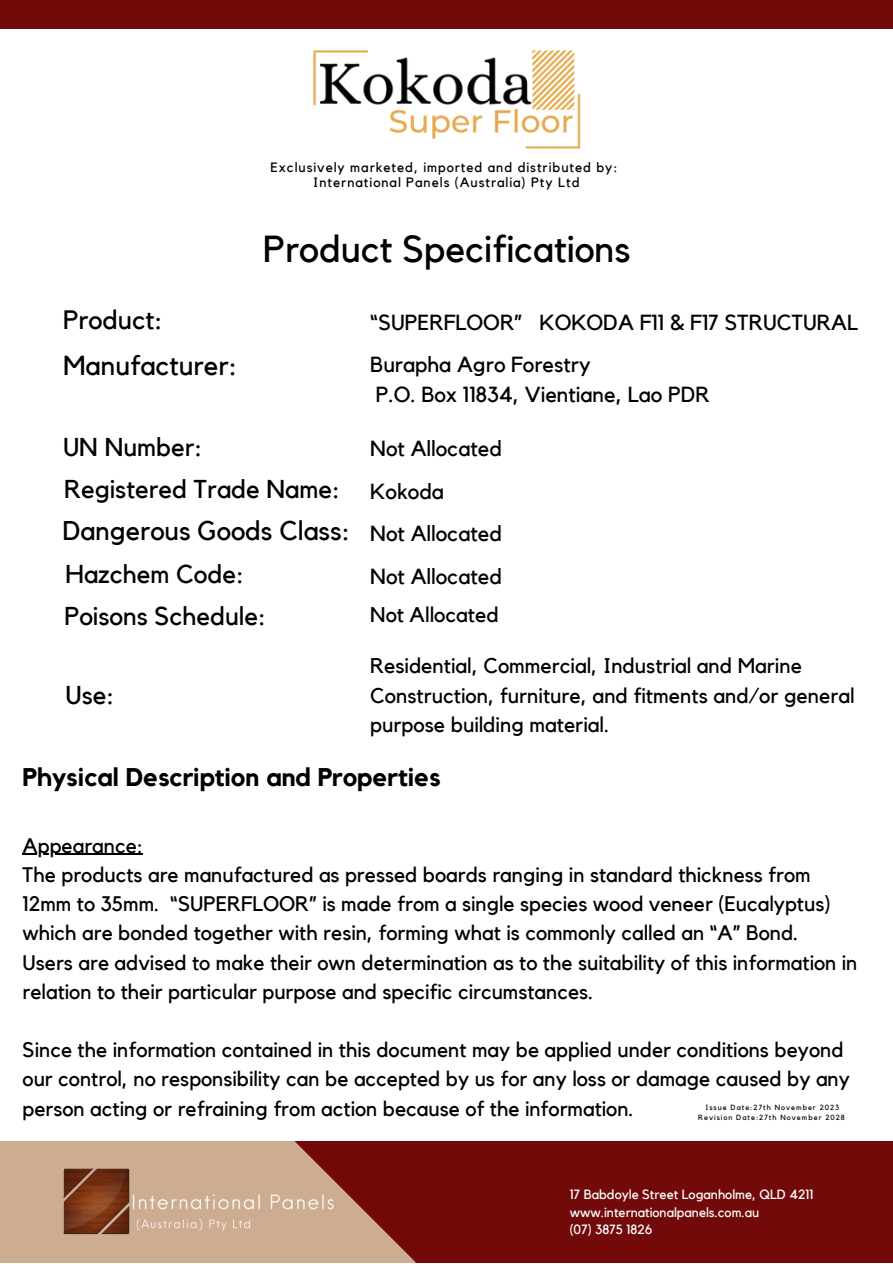
<style>
.page{position:relative;width:893px;height:1264px;background:#fff}
.page>*{position:absolute;margin:0;border:0;box-sizing:border-box;transform-origin:0 0}
.t1{font:37.5px "Kollektif";color:#000}
.t2{font:27.45px "Kollektif";color:#000}
.t3{font:27px "Kollektif";color:#000}
.t4{font:26.55px "Kollektif";color:#000}
.t5{font:25.8px "Kollektif";color:#000}
.t6{font:700 25.5px "Kollektif";color:#000}
.t7{font:21.75px "Kollektif";color:#000}
.t8{font:21.15px/29.5px "Kollektif";color:#000}
.t9{font:21px/29.2px "Kollektif";color:#000}
.t10{font:13.5px "Kollektif";letter-spacing:.07em;color:#000}
.t11{font:13.35px "Kollektif";color:#fff}
.t12{font:7.5px "Kollektif";letter-spacing:.13em;color:#000}
</style>
<div class="page">
<div style="left:0;top:0;width:892px;height:1262px;background:#720a0a"></div>
<svg style="left:0;top:1140px;width:416px;height:122px;fill:#cdad91"></svg>
<div style="left:0;top:29px;width:892px;height:1111px;background:#fff"></div>
<img style="left:57px;top:1158px;width:281px;height:82px">
<img style="left:312px;top:50px;width:269px;height:99px">
<hr style="left:23px;top:853px;width:120px;height:1px;background:#000">
<p class="t10" style="left:270px;top:161px;width:348px">Exclusively marketed, imported and distributed by:</p>
<p class="t10" style="left:313px;top:176px;width:268px">International Panels (Australia) Pty Ltd</p>
<p class="t1" style="left:263px;top:232px;width:369px">Product Specifications</p>
<p class="t4" style="left:63px;top:308px;width:101px">Product:</p>
<p class="t2" style="left:63px;top:352px;width:176px">Manufacturer:</p>
<p class="t5" style="left:63px;top:434px;width:141px">UN Number:</p>
<p class="t5" style="left:64px;top:477px;width:277px">Registered Trade Name:</p>
<p class="t3" style="left:62px;top:517px;width:289px">Dangerous Goods Class:</p>
<p class="t5" style="left:65px;top:562px;width:180px">Hazchem Code:</p>
<p class="t5" style="left:64px;top:604px;width:203px">Poisons Schedule:</p>
<p class="t5" style="left:65px;top:683px;width:50px">Use:</p>
<p class="t7" style="left:370px;top:312px;width:489px">“SUPERFLOOR” KOKODA F11 &amp; F17 STRUCTURAL</p>
<p class="t7" style="left:370px;top:354px;width:222px">Burapha Agro Forestry</p>
<p class="t7" style="left:376px;top:384px;width:335px">P.O. Box 11834, Vientiane, Lao PDR</p>
<p class="t7" style="left:370px;top:439px;width:133px">Not Allocated</p>
<p class="t7" style="left:370px;top:481px;width:75px">Kokoda</p>
<p class="t7" style="left:370px;top:523px;width:133px">Not Allocated</p>
<p class="t7" style="left:370px;top:566px;width:133px">Not Allocated</p>
<p class="t8" style="left:370px;top:600px;width:130px">Not Allocated</p>
<p class="t8" style="left:370px;top:652px;width:486px">Residential, Commercial, Industrial and Marine<br>Construction, furniture, and fitments and/or general purpose building material.</p>
<p class="t6" style="left:23px;top:765px;width:419px">Physical Description and Properties</p>
<p class="t9" style="left:23px;top:831px;width:122px">Appearance:</p>
<p class="t9" style="left:23px;top:860px;width:809px">The products are manufactured as pressed boards ranging in standard thickness from<br>12mm to 35mm. “SUPERFLOOR” is made from a single species wood veneer (Eucalyptus) which are bonded together with resin, forming what is commonly called an “A” Bond.</p>
<p class="t9" style="left:23px;top:948px;width:836px">Users are advised to make their own determination as to the suitability of this information in relation to their particular purpose and specific circumstances.</p>
<p class="t9" style="left:23px;top:1036px;width:828px">Since the information contained in this document may be applied under conditions beyond our control, no responsibility can be accepted by us for any loss or damage caused by any person acting or refraining from action because of the information.</p>
<p class="t12" style="left:705px;top:1103px;width:135px">Issue Date:27th November 2023</p>
<p class="t12" style="left:698px;top:1114px;width:148px">Revision Date:27th November 2028</p>
<p class="t11" style="left:569px;top:1187px;width:245px">17 Babdoyle Street Loganholme, QLD 4211</p>
<p class="t11" style="left:569px;top:1205px;width:191px">www.internationalpanels.com.au</p>
<p class="t11" style="left:569px;top:1223px;width:84px">(07) 3875 1826</p>
</div>
